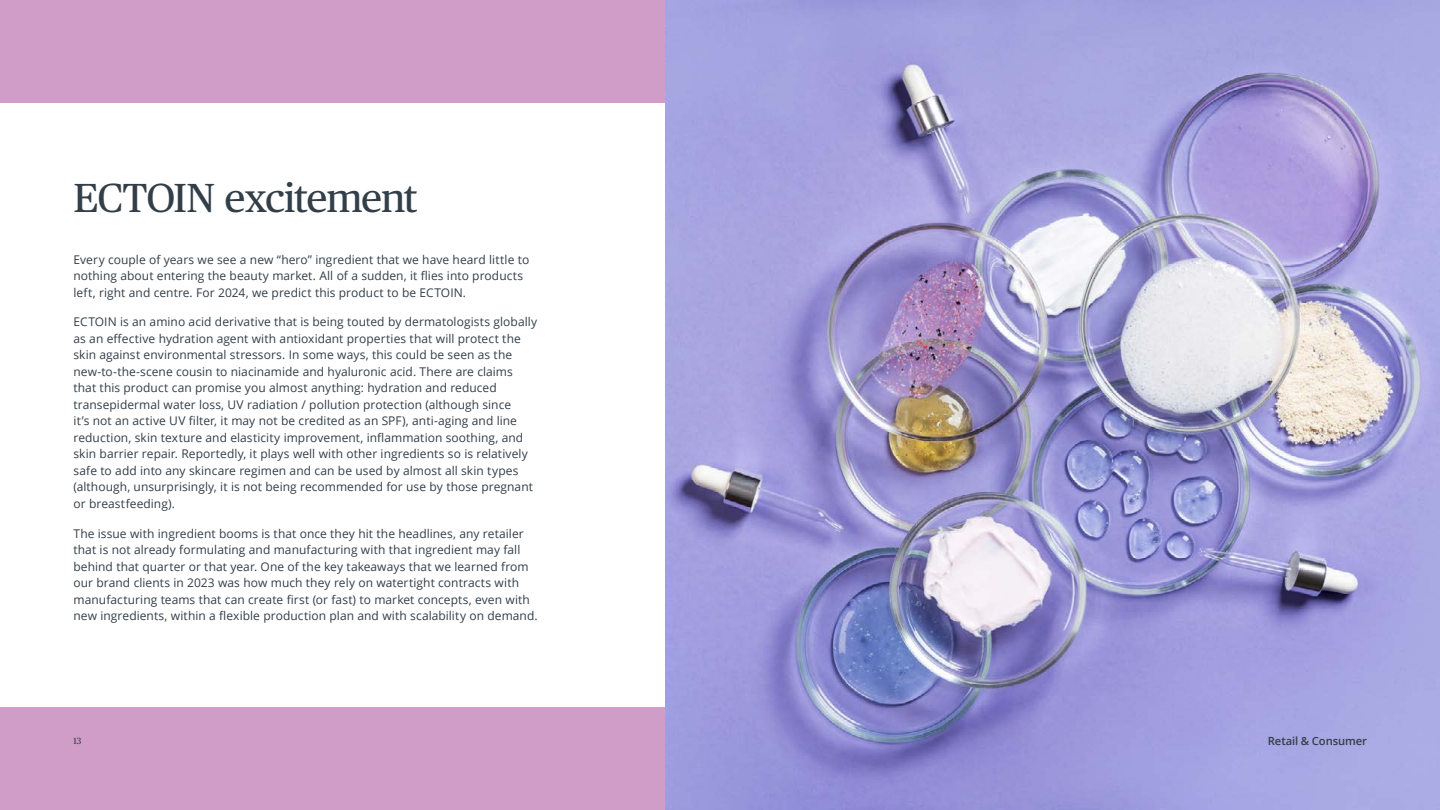
<style>
.page{position:relative;width:1440px;height:810px;background:#cf9dc7}
.page>*{position:absolute;margin:0;border:0;box-sizing:border-box;transform-origin:0 0}
.t1{font:40.5px "Publico Text";letter-spacing:-.025em;color:#323e48}
.t2{font:12px/16.5px "Open Sans";letter-spacing:.005em;color:#323e48}
.t3{font:600 11.25px "Open Sans";letter-spacing:-.01em;color:#323e48}
.t4{font:9px "Publico Text";color:#323e48}
</style>
<div class="page">
<div style="left:0;top:103px;width:842px;height:603px;background:#fff"></div>
<img style="left:665px;top:0;width:775px;height:810px">
<h1 class="t1" style="left:73px;top:167px;width:346px">ECTOIN excitement</h1>
<p class="t2" style="left:73px;top:251px;width:457px">Every couple of years we see a new “hero” ingredient that we have heard little to nothing about entering the beauty market. All of a sudden, it flies into products left, right and centre. For 2024, we predict this product to be ECTOIN.</p>
<p class="t2" style="left:73px;top:313px;width:465px">ECTOIN is an amino acid derivative that is being touted by dermatologists globally as an effective hydration agent with antioxidant properties that will protect the skin against environmental stressors. In some ways, this could be seen as the new-to-the-scene cousin to niacinamide and hyaluronic acid. There are claims that this product can promise you almost anything: hydration and reduced transepidermal water loss, UV radiation / pollution protection (although since<br>it’s not an active UV filter, it may not be credited as an SPF), anti-aging and line reduction, skin texture and elasticity improvement, inflammation soothing, and skin barrier repair. Reportedly, it plays well with other ingredients so is relatively safe to add into any skincare regimen and can be used by almost all skin types (although, unsurprisingly, it is not being recommended for use by those pregnant or breastfeeding).</p>
<p class="t2" style="left:73px;top:525px;width:466px">The issue with ingredient booms is that once they hit the headlines, any retailer that is not already formulating and manufacturing with that ingredient may fall behind that quarter or that year. One of the key takeaways that we learned from our brand clients in 2023 was how much they rely on watertight contracts with manufacturing teams that can create first (or fast) to market concepts, even with new ingredients, within a flexible production plan and with scalability on demand.</p>
<p class="t4" style="left:73px;top:734px;width:10px">13</p>
<p class="t3" style="left:1268px;top:733px;width:101px">Retail &amp; Consumer</p>
</div>
